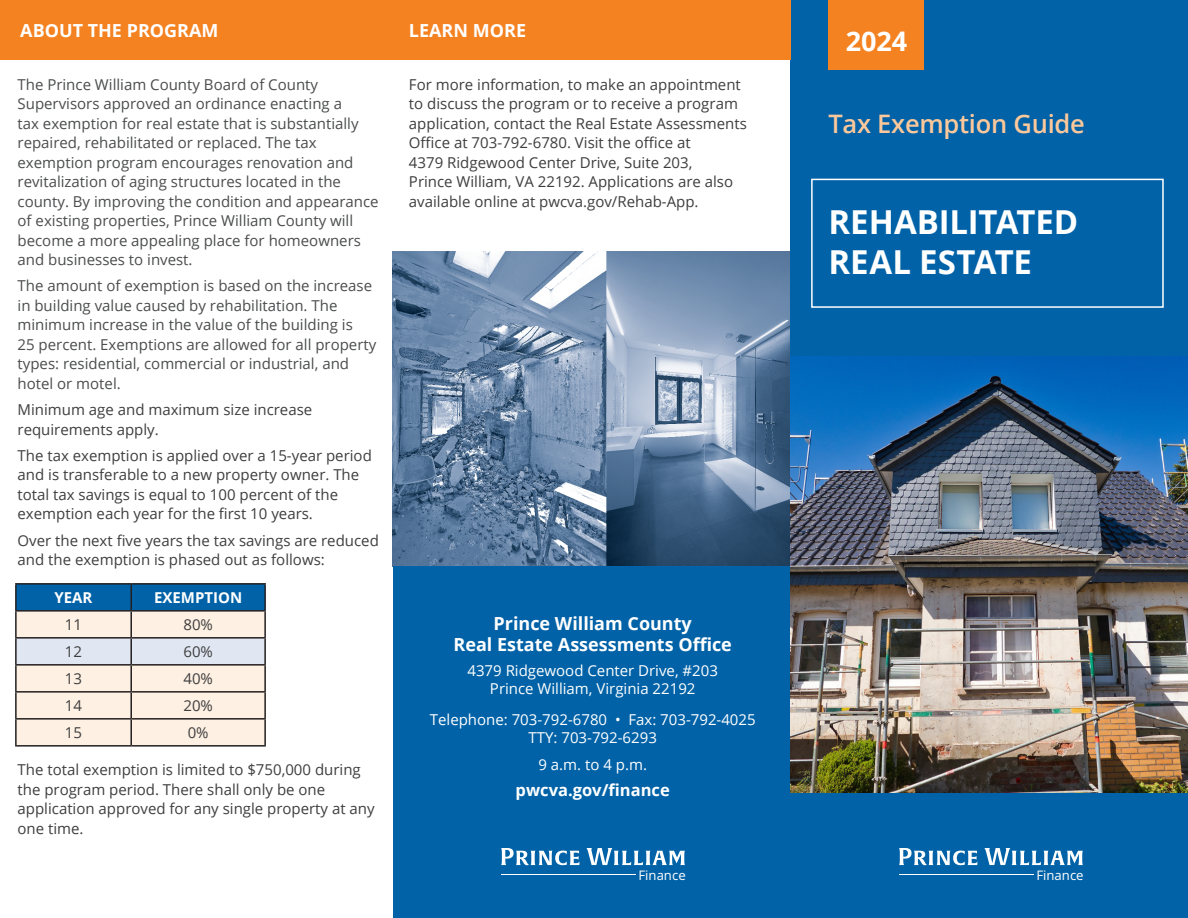
<style>
.page{position:relative;width:1188px;height:918px;background:#fff}
.page>*{position:absolute;margin:0;border:0;box-sizing:border-box;transform-origin:0 0}
.t1{font:700 33px/39.6px "Open Sans";letter-spacing:-.005em;color:#fff}
.t2{font:700 27px "Open Sans";color:#fff}
.t3{font:600 25.5px "Open Sans";letter-spacing:-.01em;color:#fcc89b}
.Heads{font:700 18px "Open Sans";color:#fff}
.Text_Regular{font:700 16.5px "Open Sans";color:#fff}
.Text_Larger{font:15px/19.5px "Open Sans";color:#4b4c4d}
.Text_Larger-2{font:15px/19.5px "Open Sans";color:#3e3e3f}
.Text_Regular-2{font:15px/19.5px "Open Sans";color:#3e3e3f}
.Text_Regular-3{font:15px "Open Sans";color:#fff}
.Text_Regular-4{font:700 15px "Open Sans";color:#fff}
.t4{font:13.2px "Open Sans";color:#fff}
</style>
<div class="page">
<img style="left:393px;top:252px;width:398px;height:315px">
<div style="left:393px;top:567px;width:400px;height:351px;background:#0162a7"></div>
<div style="left:791px;top:0;width:397px;height:381px;background:#0162a7"></div>
<div style="left:828px;top:0;width:96px;height:70px;background:#f58220"></div>
<div style="left:791px;top:662px;width:397px;height:256px;background:#0162a7"></div>
<div style="left:811px;top:179px;width:353px;height:129px;border:2px solid #fff"></div>
<div style="left:0;top:0;width:393px;height:60px;background:#f58220"></div>
<div style="left:393px;top:0;width:398px;height:60px;background:#f58220"></div>
<svg style="left:17px;top:585px;width:247px;height:160px;background:#ced6da"></svg>
<hr style="left:15px;top:610px;width:116px;height:2px;background:#231f20">
<hr style="left:15px;top:612px;width:2px;height:25px;background:#231f20">
<hr style="left:131px;top:610px;width:135px;height:2px;background:#231f20">
<hr style="left:130px;top:612px;width:2px;height:25px;background:#231f20">
<hr style="left:264px;top:612px;width:2px;height:25px;background:#231f20">
<hr style="left:15px;top:637px;width:116px;height:2px;background:#231f20">
<hr style="left:15px;top:639px;width:2px;height:25px;background:#231f20">
<hr style="left:131px;top:637px;width:135px;height:2px;background:#231f20">
<hr style="left:130px;top:639px;width:2px;height:25px;background:#231f20">
<hr style="left:264px;top:639px;width:2px;height:25px;background:#231f20">
<hr style="left:15px;top:664px;width:116px;height:2px;background:#231f20">
<hr style="left:15px;top:666px;width:2px;height:25px;background:#231f20">
<hr style="left:131px;top:664px;width:135px;height:2px;background:#231f20">
<hr style="left:130px;top:666px;width:2px;height:25px;background:#231f20">
<hr style="left:264px;top:666px;width:2px;height:25px;background:#231f20">
<hr style="left:15px;top:691px;width:116px;height:2px;background:#231f20">
<hr style="left:15px;top:693px;width:2px;height:25px;background:#231f20">
<hr style="left:131px;top:691px;width:135px;height:2px;background:#231f20">
<hr style="left:130px;top:693px;width:2px;height:25px;background:#231f20">
<hr style="left:264px;top:693px;width:2px;height:25px;background:#231f20">
<hr style="left:15px;top:718px;width:116px;height:2px;background:#231f20">
<hr style="left:15px;top:720px;width:2px;height:25px;background:#231f20">
<hr style="left:131px;top:718px;width:135px;height:2px;background:#231f20">
<hr style="left:130px;top:720px;width:2px;height:25px;background:#231f20">
<hr style="left:264px;top:720px;width:2px;height:25px;background:#231f20">
<hr style="left:15px;top:745px;width:116px;height:2px;background:#231f20">
<hr style="left:131px;top:745px;width:135px;height:2px;background:#231f20">
<hr style="left:15px;top:583px;width:116px;height:2px;background:#231f20">
<hr style="left:15px;top:585px;width:2px;height:25px;background:#231f20">
<hr style="left:131px;top:583px;width:135px;height:2px;background:#231f20">
<hr style="left:130px;top:585px;width:2px;height:25px;background:#231f20">
<hr style="left:264px;top:585px;width:2px;height:25px;background:#231f20">
<svg style="left:501px;top:848px;width:79px;height:17px"></svg>
<svg style="left:586px;top:848px;width:99px;height:17px"></svg>
<hr style="left:501px;top:875px;width:135px;height:1px;background:#fff">
<img style="left:791px;top:356px;width:397px;height:436px">
<svg style="left:899px;top:848px;width:79px;height:17px"></svg>
<svg style="left:984px;top:848px;width:99px;height:17px"></svg>
<hr style="left:899px;top:875px;width:135px;height:1px;background:#fff">
<p class="Heads" style="left:20px;top:18px;width:200px">ABOUT THE PROGRAM</p>
<p class="Heads" style="left:409px;top:17px;width:119px">LEARN MORE</p>
<p class="Text_Larger" style="left:18px;top:74px;width:363px">The Prince William County Board of County Supervisors approved an ordinance enacting a<br>tax exemption for real estate that is substantially repaired, rehabilitated or replaced. The tax exemption program encourages renovation and revitalization of aging structures located in the county. By improving the condition and appearance of existing properties, Prince William County will become a more appealing place for homeowners and businesses to invest.</p>
<p class="Text_Larger" style="left:18px;top:276px;width:360px">The amount of exemption is based on the increase in building value caused by rehabilitation. The minimum increase in the value of the building is<br>25 percent. Exemptions are allowed for all property types: residential, commercial or industrial, and hotel or motel.</p>
<p class="Text_Larger-2" style="left:18px;top:399px;width:296px">Minimum age and maximum size increase requirements apply.</p>
<p class="Text_Larger-2" style="left:18px;top:445px;width:356px">The tax exemption is applied over a 15-year period and is transferable to a new property owner. The total tax savings is equal to 100 percent of the exemption each year for the first 10 years.</p>
<p class="Text_Larger-2" style="left:18px;top:530px;width:363px">Over the next five years the tax savings are reduced and the exemption is phased out as follows:</p>
<p class="Text_Regular-4" style="left:55px;top:587px;width:40px">YEAR</p>
<p class="Text_Regular-4" style="left:154px;top:587px;width:90px">EXEMPTION</p>
<p class="Text_Regular-2" style="left:65px;top:614px;width:19px">11</p>
<p class="Text_Regular-2" style="left:183px;top:614px;width:31px">80%</p>
<p class="Text_Regular-2" style="left:65px;top:641px;width:19px">12</p>
<p class="Text_Regular-2" style="left:183px;top:641px;width:31px">60%</p>
<p class="Text_Regular-2" style="left:65px;top:668px;width:19px">13</p>
<p class="Text_Regular-2" style="left:183px;top:668px;width:31px">40%</p>
<p class="Text_Regular-2" style="left:65px;top:695px;width:19px">14</p>
<p class="Text_Regular-2" style="left:183px;top:695px;width:31px">20%</p>
<p class="Text_Regular-2" style="left:65px;top:722px;width:19px">15</p>
<p class="Text_Regular-2" style="left:188px;top:722px;width:22px">0%</p>
<p class="Text_Larger-2" style="left:18px;top:759px;width:359px">The total exemption is limited to $750,000 during the program period. There shall only be one application approved for any single property at any one time.</p>
<p class="Text_Regular-2" style="left:409px;top:74px;width:339px">For more information, to make an appointment to discuss the program or to receive a program application, contact the Real Estate Assessments Office at 703-792-6780. Visit the office at<br>4379 Ridgewood Center Drive, Suite 203,<br>Prince William, VA 22192. Applications are also available online at pwcva.gov/Rehab-App.</p>
<p class="Heads" style="left:494px;top:611px;width:200px">Prince William County</p>
<p class="Heads" style="left:454px;top:632px;width:280px">Real Estate Assessments Office</p>
<p class="Text_Regular-3" style="left:467px;top:660px;width:252px">4379 Ridgewood Center Drive, #203</p>
<p class="Text_Regular-3" style="left:490px;top:678px;width:207px">Prince William, Virginia 22192</p>
<p class="Text_Regular-3" style="left:430px;top:710px;width:327px">Telephone: 703-792-6780 • Fax: 703-792-4025</p>
<p class="Text_Regular-3" style="left:529px;top:728px;width:130px">TTY: 703-792-6293</p>
<p class="Text_Regular-3" style="left:538px;top:754px;width:110px">9 a.m. to 4 p.m.</p>
<p class="Text_Regular" style="left:516px;top:778px;width:156px">pwcva.gov/finance</p>
<p class="t2" style="left:846px;top:22px;width:63px">2024</p>
<p class="t3" style="left:828px;top:106px;width:258px">Tax Exemption Guide</p>
<p class="t1" style="left:828px;top:202px;width:251px">REHABILITATED<br>REAL ESTATE</p>
<p class="t4" style="left:638px;top:866px;width:49px">Finance</p>
<p class="t4" style="left:1036px;top:866px;width:49px">Finance</p>
</div>
